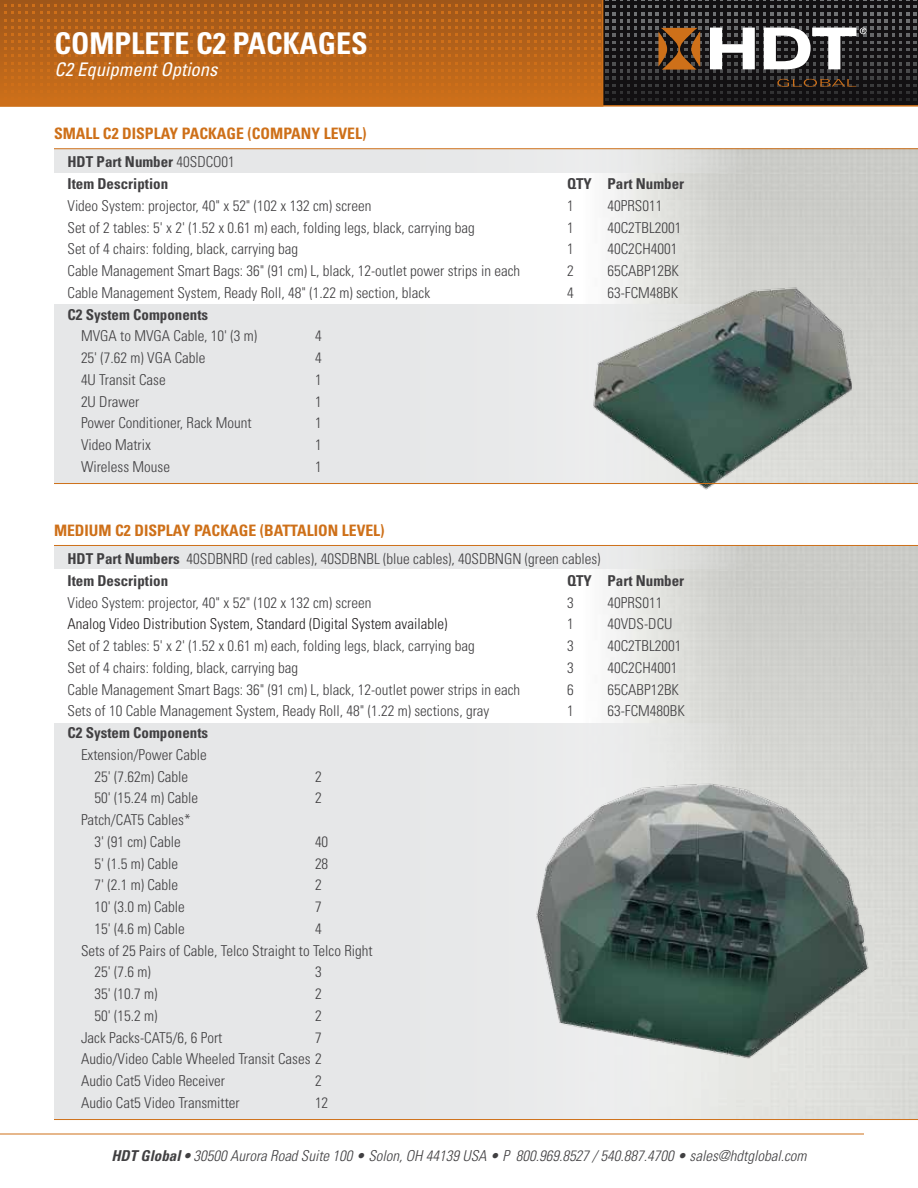
<style>
.page{position:relative;width:918px;height:1188px;background:#fff}
.page>*{position:absolute;margin:0;border:0;box-sizing:border-box;transform-origin:0 0}
.t1{font:700 condensed 30px "Univers LT Std";color:#fff}
.t2{font:italic condensed 18.75px "Univers LT Std";color:#fff}
.t3{font:700 condensed 15.75px "Univers LT Std";color:#ce7019}
.t4{font:300 condensed 15px/21.8px "Univers LT Std";color:#414042;text-align:center}
.t5{font:700 condensed 15px/21.8px "Univers LT Std";color:#414042}
.t6{font:italic 300 condensed 15px "Univers LT Std";color:#414042}
.t7{font:300 condensed 15px "Univers LT Std";color:#231f20}
.s1{font-weight:300}
.s2{font-weight:700}
</style>
<div class="page">
<hr style="left:0;top:1134px;width:864px;height:1px;background:#ce7019">
<div style="left:54px;top:723px;width:810px;height:396px;background:#e6e7e8"></div>
<div style="left:54px;top:304px;width:810px;height:180px;background:#e6e7e8"></div>
<svg style="left:603px;top:0;width:313px;height:106px;background:#3f3a38"></svg>
<svg style="left:0;top:0;width:603px;height:107px;background:#b96519"></svg>
<img style="left:590px;top:282px;width:274px;height:208px">
<img style="left:536px;top:781px;width:337px;height:281px">
<svg style="left:54px;top:546px;width:810px;height:23px;background:#e1e2e1"></svg>
<svg style="left:54px;top:149px;width:810px;height:24px;background:#e0e0df"></svg>
<hr style="left:54px;top:148px;width:864px;height:1px;background:#ce7019">
<hr style="left:54px;top:483px;width:864px;height:1px;background:#ce7019">
<hr style="left:54px;top:545px;width:864px;height:1px;background:#ce7019">
<hr style="left:54px;top:1119px;width:864px;height:1px;background:#ce7019">
<h1 class="t1" style="left:54px;top:25px;width:315px">COMPLETE C2 PACKAGES</h1>
<p class="t2" style="left:54px;top:58px;width:165px">C2 Equipment Options</p>
<p class="t3" style="left:54px;top:124px;width:314px">SMALL C2 DISPLAY PACKAGE (COMPANY LEVEL)</p>
<p class="t5" style="left:68px;top:151px;width:169px">HDT Part Number <span class="s1">40SDCO01<br></span>Item Description</p>
<p class="t5" style="left:567px;top:173px;width:119px">QTY Part Number</p>
<p class="t4" style="left:68px;top:195px;width:305px">Video System: projector, 40" x 52" (102 x 132 cm) screen</p>
<p class="t4" style="left:567px;top:195px;width:8px">1</p>
<p class="t4" style="left:608px;top:195px;width:56px">40PRS011</p>
<p class="t4" style="left:68px;top:217px;width:409px">Set of 2 tables: 5' x 2' (1.52 x 0.61 m) each, folding legs, black, carrying bag</p>
<p class="t4" style="left:567px;top:217px;width:8px">1</p>
<p class="t4" style="left:608px;top:217px;width:76px">40C2TBL2001</p>
<p class="t4" style="left:68px;top:238px;width:232px">Set of 4 chairs: folding, black, carrying bag</p>
<p class="t4" style="left:567px;top:238px;width:8px">1</p>
<p class="t4" style="left:608px;top:238px;width:71px">40C2CH4001</p>
<p class="t4" style="left:68px;top:260px;width:454px">Cable Management Smart Bags: 36" (91 cm) L, black, 12-outlet power strips in each</p>
<p class="t4" style="left:567px;top:260px;width:8px">2</p>
<p class="t4" style="left:608px;top:260px;width:73px">65CABP12BK</p>
<p class="t4" style="left:68px;top:282px;width:364px">Cable Management System, Ready Roll, 48" (1.22 m) section, black</p>
<p class="t4" style="left:567px;top:282px;width:8px">4</p>
<p class="t4" style="left:608px;top:282px;width:72px">63-FCM48BK</p>
<p class="t5" style="left:68px;top:303px;width:142px">C2 System Components</p>
<p class="t4" style="left:81px;top:325px;width:178px">MVGA to MVGA Cable, 10' (3 m)</p>
<p class="t4" style="left:315px;top:325px;width:8px">4</p>
<p class="t4" style="left:81px;top:347px;width:126px">25' (7.62 m) VGA Cable</p>
<p class="t4" style="left:315px;top:347px;width:8px">4</p>
<p class="t4" style="left:81px;top:369px;width:86px">4U Transit Case</p>
<p class="t4" style="left:315px;top:369px;width:8px">1</p>
<p class="t4" style="left:81px;top:391px;width:60px">2U Drawer</p>
<p class="t4" style="left:315px;top:391px;width:8px">1</p>
<p class="t4" style="left:81px;top:412px;width:172px">Power Conditioner, Rack Mount</p>
<p class="t4" style="left:315px;top:412px;width:8px">1</p>
<p class="t4" style="left:81px;top:434px;width:71px">Video Matrix</p>
<p class="t4" style="left:315px;top:434px;width:8px">1</p>
<p class="t4" style="left:81px;top:456px;width:91px">Wireless Mouse</p>
<p class="t4" style="left:315px;top:456px;width:8px">1</p>
<p class="t3" style="left:54px;top:520px;width:332px">MEDIUM C2 DISPLAY PACKAGE (BATTALION LEVEL)</p>
<p class="t4" style="left:68px;top:548px;width:535px;text-align:left"><span class="s2">HDT Part Numbers</span> 40SDBNRD (red cables), 40SDBNBL (blue cables), 40SDBNGN (green cables)<br><span class="s2">Item Description</span></p>
<p class="t5" style="left:567px;top:570px;width:119px">QTY Part Number</p>
<p class="t4" style="left:68px;top:592px;width:305px">Video System: projector, 40" x 52" (102 x 132 cm) screen</p>
<p class="t4" style="left:567px;top:592px;width:8px">3</p>
<p class="t4" style="left:608px;top:592px;width:56px">40PRS011</p>
<p class="t7" style="left:68px;top:615px;width:381px">Analog Video Distribution System, Standard (Digital System available)</p>
<p class="t4" style="left:567px;top:613px;width:8px">1</p>
<p class="t4" style="left:608px;top:613px;width:67px">40VDS-DCU</p>
<p class="t4" style="left:68px;top:635px;width:409px">Set of 2 tables: 5' x 2' (1.52 x 0.61 m) each, folding legs, black, carrying bag</p>
<p class="t4" style="left:567px;top:635px;width:8px">3</p>
<p class="t4" style="left:608px;top:635px;width:76px">40C2TBL2001</p>
<p class="t4" style="left:68px;top:657px;width:232px">Set of 4 chairs: folding, black, carrying bag</p>
<p class="t4" style="left:567px;top:657px;width:8px">3</p>
<p class="t4" style="left:608px;top:657px;width:71px">40C2CH4001</p>
<p class="t4" style="left:68px;top:679px;width:454px">Cable Management Smart Bags: 36" (91 cm) L, black, 12-outlet power strips in each</p>
<p class="t4" style="left:567px;top:679px;width:8px">6</p>
<p class="t4" style="left:608px;top:679px;width:73px">65CABP12BK</p>
<p class="t4" style="left:68px;top:700px;width:423px">Sets of 10 Cable Management System, Ready Roll, 48" (1.22 m) sections, gray</p>
<p class="t4" style="left:567px;top:700px;width:8px">1</p>
<p class="t4" style="left:608px;top:700px;width:79px">63-FCM480BK</p>
<p class="t5" style="left:68px;top:722px;width:142px">C2 System Components</p>
<p class="t4" style="left:81px;top:744px;width:127px">Extension/Power Cable<br>25' (7.62m) Cable</p>
<p class="t4" style="left:315px;top:766px;width:8px">2</p>
<p class="t4" style="left:94px;top:787px;width:105px">50' (15.24 m) Cable</p>
<p class="t4" style="left:315px;top:787px;width:8px">2</p>
<p class="t4" style="left:81px;top:809px;width:111px">Patch/CAT5 Cables*<br>3' (91 cm) Cable</p>
<p class="t4" style="left:315px;top:831px;width:15px">40</p>
<p class="t4" style="left:94px;top:853px;width:85px">5' (1.5 m) Cable</p>
<p class="t4" style="left:315px;top:853px;width:15px">28</p>
<p class="t4" style="left:94px;top:874px;width:85px">7' (2.1 m) Cable</p>
<p class="t4" style="left:315px;top:874px;width:8px">2</p>
<p class="t4" style="left:94px;top:896px;width:92px">10' (3.0 m) Cable</p>
<p class="t4" style="left:315px;top:896px;width:8px">7</p>
<p class="t4" style="left:94px;top:918px;width:92px">15' (4.6 m) Cable</p>
<p class="t4" style="left:315px;top:918px;width:8px">4</p>
<p class="t4" style="left:81px;top:940px;width:293px">Sets of 25 Pairs of Cable, Telco Straight to Telco Right</p>
<p class="t4" style="left:94px;top:961px;width:58px">25' (7.6 m)</p>
<p class="t4" style="left:315px;top:961px;width:8px">3</p>
<p class="t4" style="left:94px;top:983px;width:64px">35' (10.7 m)</p>
<p class="t4" style="left:315px;top:983px;width:8px">2</p>
<p class="t4" style="left:94px;top:1005px;width:64px">50' (15.2 m)</p>
<p class="t4" style="left:315px;top:1005px;width:8px">2</p>
<p class="t4" style="left:81px;top:1027px;width:143px">Jack Packs-CAT5/6, 6 Port</p>
<p class="t4" style="left:81px;top:1027px;width:242px;text-align:justify;text-indent:234px">7<br>Audio/Video Cable Wheeled Transit Cases 2<br>Audio Cat5 Video Receiver</p>
<p class="t4" style="left:315px;top:1070px;width:8px">2</p>
<p class="t4" style="left:81px;top:1092px;width:160px">Audio Cat5 Video Transmitter</p>
<p class="t4" style="left:315px;top:1092px;width:15px">12</p>
<p class="t6" style="left:111px;top:1147px;width:697px"><span class="s2">HDT Global •</span> 30500 Aurora Road Suite 100 • Solon, OH 44139 USA • P 800.969.8527 / 540.887.4700 • sales@hdtglobal.com</p>
</div>
